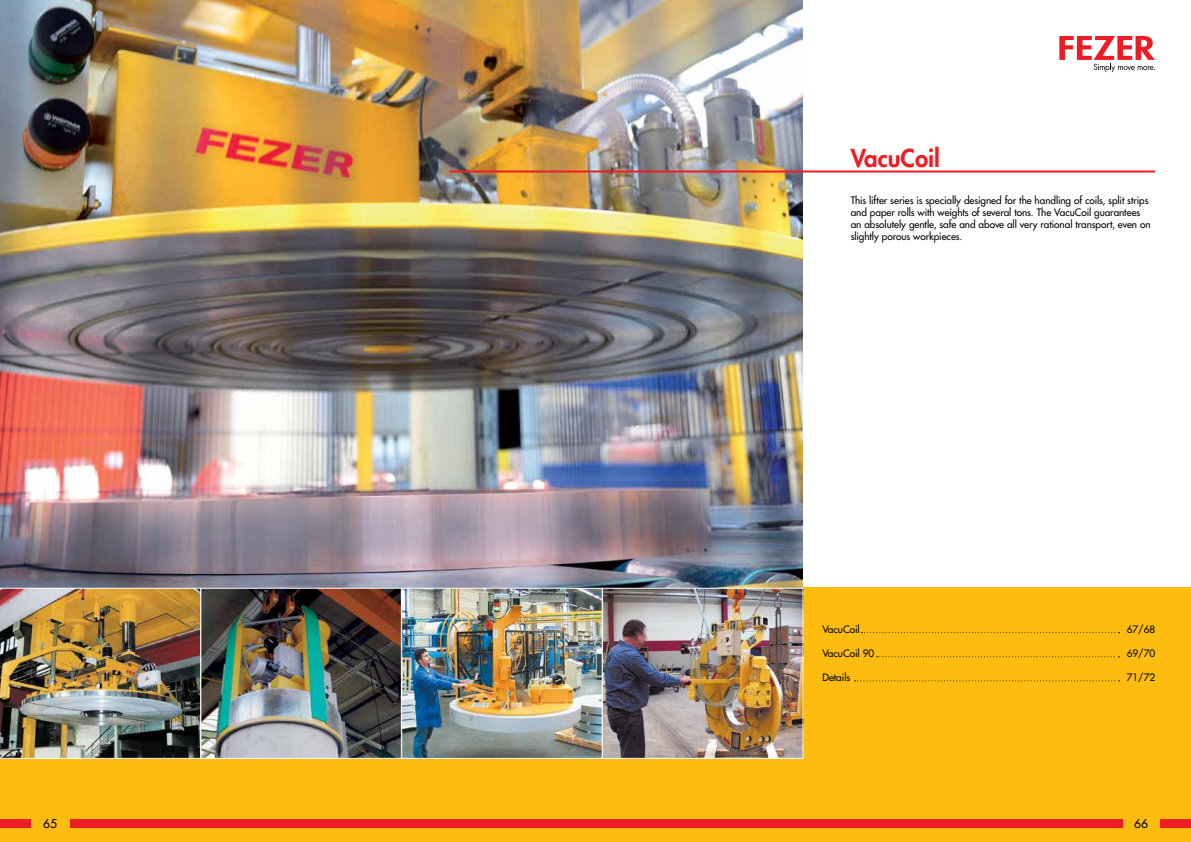
<style>
.page{position:relative;width:1191px;height:842px;background:#fff}
.page>*{position:absolute;margin:0;border:0;box-sizing:border-box;transform-origin:0 0}
.t1{font:800 24px "Futura Std";color:#ed1d24}
.t2{font:500 12px "Futura Std";color:#000}
.t3{font:500 10px/12px "Futura Std";letter-spacing:-.005em;color:#000}
</style>
<div class="page">
<div style="left:0;top:588px;width:1191px;height:254px;background:#febc11"></div>
<img style="left:0;top:0;width:803px;height:757px">
<svg style="left:861px;top:632px;width:258px;height:1px"></svg>
<svg style="left:876px;top:656px;width:243px;height:1px"></svg>
<div style="left:200px;top:588px;width:202px;height:171px;border:1px solid #fff"></div>
<div style="left:401px;top:588px;width:202px;height:171px;border:1px solid #fff"></div>
<div style="left:602px;top:588px;width:201px;height:171px;border:1px solid #fff"></div>
<img style="left:0;top:588px;width:201px;height:171px">
<svg style="left:854px;top:680px;width:265px;height:1px"></svg>
<div style="left:0;top:819px;width:31px;height:9px;background:#ed1d24"></div>
<div style="left:1159px;top:819px;width:32px;height:9px;background:#ed1d24"></div>
<div style="left:70px;top:819px;width:1052px;height:9px;background:#ed1d24"></div>
<svg style="left:1059px;top:36px;width:96px;height:36px"></svg>
<hr style="left:449px;top:170px;width:706px;height:2px;background:#ed1d24">
<h1 class="t1" style="left:850px;top:143px;width:91px">VacuCoil</h1>
<p class="t3" style="left:850px;top:194px;width:301px">This lifter series is specially designed for the handling of coils, split strips and paper rolls with weights of several tons. The VacuCoil guarantees an absolutely gentle, safe and above all very rational transport, even on slightly porous workpieces.</p>
<p class="t3" style="left:822px;top:623px;width:39px">VacuCoil</p>
<p class="t3" style="left:822px;top:647px;width:53px">VacuCoil 90</p>
<p class="t3" style="left:822px;top:671px;width:30px">Details</p>
<p class="t3" style="left:1126px;top:623px;width:30px">67/68</p>
<p class="t3" style="left:1126px;top:647px;width:30px">69/70</p>
<p class="t3" style="left:1126px;top:671px;width:30px">71/72</p>
<p class="t2" style="left:43px;top:816px;width:15px">65</p>
<p class="t2" style="left:1134px;top:816px;width:15px">66</p>
</div>
